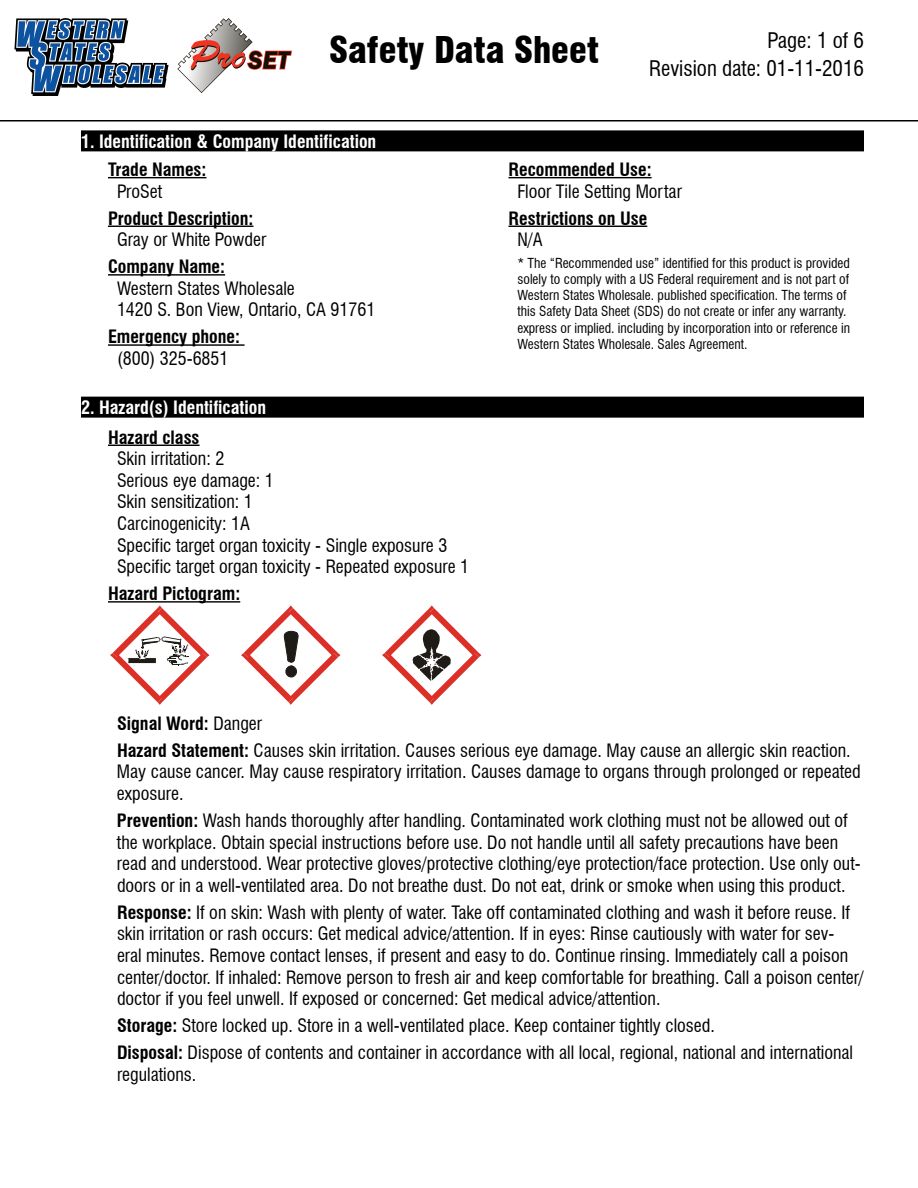
<style>
.page{position:relative;width:918px;height:1188px;background:#fff}
.page>*{position:absolute;margin:0;border:0;box-sizing:border-box;transform-origin:0 0}
.t1{font:900 condensed 36px "Swiss 721 BT";color:#000}
.t2{font:condensed 21px "Swiss 721 BT";color:#000}
.t3{font:condensed 18px/21.6px "Swiss 721 BT";color:#000}
.t4{font:700 condensed 18px "Swiss 721 BT";color:#000}
.t5{font:700 condensed 18px "Swiss 721 BT";color:#fff}
.t6{font:condensed 13.5px/16.2px "Swiss 721 BT";color:#000}
.s1{font-weight:700}
</style>
<div class="page">
<svg style="left:14px;top:18px;width:155px;height:78px"></svg>
<svg style="left:177px;top:18px;width:115px;height:75px"></svg>
<hr style="left:0;top:120px;width:918px;height:2px;background:#000">
<div style="left:81px;top:130px;width:783px;height:21px;background:#000"></div>
<div style="left:81px;top:397px;width:783px;height:21px;background:#000"></div>
<hr style="left:108px;top:445px;width:92px;height:1px;background:#000">
<hr style="left:108px;top:601px;width:132px;height:2px;background:#000">
<hr style="left:108px;top:177px;width:98px;height:1px;background:#000">
<hr style="left:108px;top:226px;width:145px;height:1px;background:#000">
<hr style="left:108px;top:274px;width:117px;height:2px;background:#000">
<hr style="left:108px;top:344px;width:137px;height:2px;background:#000">
<hr style="left:508px;top:177px;width:144px;height:1px;background:#000">
<hr style="left:508px;top:226px;width:139px;height:1px;background:#000">
<svg style="left:382px;top:605px;width:100px;height:100px"></svg>
<svg style="left:110px;top:605px;width:100px;height:100px"></svg>
<svg style="left:241px;top:605px;width:100px;height:100px"></svg>
<h1 class="t1" style="left:329px;top:29px;width:271px">Safety Data Sheet</h1>
<p class="t5" style="left:81px;top:130px;width:297px">1. Identification &amp; Company Identification</p>
<p class="t2" style="left:767px;top:28px;width:98px">Page: 1 of 6</p>
<p class="t2" style="left:649px;top:56px;width:216px">Revision date: 01-11-2016</p>
<p class="t4" style="left:108px;top:159px;width:100px">Trade Names:</p>
<p class="t3" style="left:117px;top:180px;width:47px">ProSet</p>
<p class="t4" style="left:108px;top:207px;width:147px">Product Description:</p>
<p class="t3" style="left:117px;top:229px;width:151px">Gray or White Powder</p>
<p class="t4" style="left:108px;top:256px;width:119px">Company Name:</p>
<p class="t3" style="left:117px;top:277px;width:260px">Western States Wholesale<br>1420 S. Bon View, Ontario, CA 91761</p>
<p class="t4" style="left:108px;top:326px;width:134px">Emergency phone:</p>
<p class="t3" style="left:117px;top:348px;width:113px">(800) 325-6851</p>
<p class="t5" style="left:81px;top:397px;width:187px">2. Hazard(s) Identification</p>
<p class="t4" style="left:108px;top:426px;width:93px">Hazard class</p>
<p class="t3" style="left:117px;top:448px;width:354px">Skin irritation: 2<br>Serious eye damage: 1<br>Skin sensitization: 1<br>Carcinogenicity: 1A<br>Specific target organ toxicity - Single exposure 3<br>Specific target organ toxicity - Repeated exposure 1</p>
<p class="t4" style="left:108px;top:583px;width:134px">Hazard Pictogram:</p>
<p class="t4" style="left:508px;top:159px;width:145px">Recommended Use:</p>
<p class="t3" style="left:518px;top:180px;width:166px">Floor Tile Setting Mortar</p>
<p class="t4" style="left:508px;top:207px;width:140px">Restrictions on Use</p>
<p class="t3" style="left:518px;top:229px;width:27px">N/A</p>
<p class="t6" style="left:518px;top:255px;width:334px">* The “Recommended use” identified for this product is provided solely to comply with a US Federal requirement and is not part of Western States Wholesale. published specification. The terms of this Safety Data Sheet (SDS) do not create or infer any warranty. express or implied. including by incorporation into or reference in Western States Wholesale. Sales Agreement.</p>
<p class="t3" style="left:117px;top:710px;width:735px;line-height:27px"><span class="s1">Signal Word:</span> Danger<br><span class="s1">Hazard Statement:</span> Causes skin irritation. Causes serious eye damage. May cause an allergic skin reaction.</p>
<p class="t3" style="left:117px;top:761px;width:745px">May cause cancer. May cause respiratory irritation. Causes damage to organs through prolonged or repeated exposure.</p>
<p class="t3" style="left:117px;top:810px;width:745px"><span class="s1">Prevention:</span> Wash hands thoroughly after handling. Contaminated work clothing must not be allowed out of the workplace. Obtain special instructions before use. Do not handle until all safety precautions have been read and understood. Wear protective gloves/protective clothing/eye protection/face protection. Use only out&shy;doors or in a well-ventilated area. Do not breathe dust. Do not eat, drink or smoke when using this product.</p>
<p class="t3" style="left:117px;top:901px;width:748px"><span class="s1">Response:</span> If on skin: Wash with plenty of water. Take off contaminated clothing and wash it before reuse. If skin irritation or rash occurs: Get medical advice/attention. If in eyes: Rinse cautiously with water for sev-<br>eral minutes. Remove contact lenses, if present and easy to do. Continue rinsing. Immediately call a poison center/doctor. If inhaled: Remove person to fresh air and keep comfortable for breathing. Call a poison center/ doctor if you feel unwell. If exposed or concerned: Get medical advice/attention.</p>
<p class="t3" style="left:117px;top:1012px;width:738px;line-height:27px"><span class="s1">Storage:</span> Store locked up. Store in a well-ventilated place. Keep container tightly closed.<br><span class="s1">Disposal:</span> Dispose of contents and container in accordance with all local, regional, national and international</p>
<p class="t3" style="left:117px;top:1063px;width:81px">regulations.</p>
</div>
